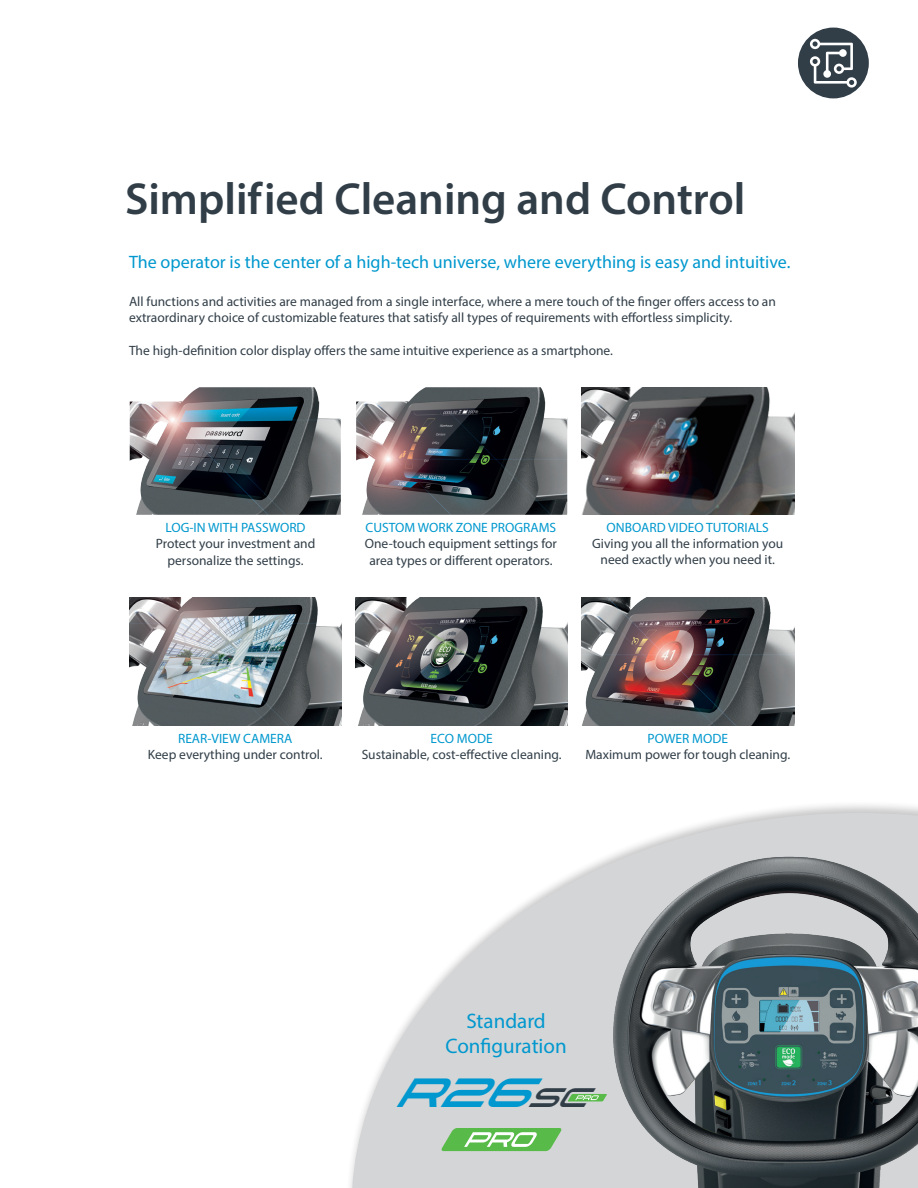
<style>
.page{position:relative;width:918px;height:1188px;background:#fff}
.page>*{position:absolute;margin:0;border:0;box-sizing:border-box;transform-origin:0 0}
.t1{font:600 45px "Myriad Pro";color:#313e48}
.t2{font:italic 40.8px "Tachyon";color:#0098ce}
.t3{font:21px "Myriad Pro";color:#0098ce}
.Testi_capitoli{font:18px "Myriad Pro";color:#0098ce}
.Testi_capitoli-2{font:13.5px/16.2px "Myriad Pro";color:#313e48;text-align:center}
.Testi_capitoli-3{font:13.5px "Myriad Pro";color:#0098ce}
.s1{font-size:26.85px;color:#313e48}
</style>
<div class="page">
<div style="left:798px;top:28px;width:71px;height:70px;background:#313e48;border-radius:50%"></div>
<svg style="left:810px;top:39px;width:47px;height:49px"></svg>
<img style="left:356px;top:387px;width:211px;height:128px">
<img style="left:129px;top:598px;width:213px;height:127px">
<img style="left:355px;top:598px;width:213px;height:127px">
<img style="left:130px;top:387px;width:211px;height:128px">
<img style="left:581px;top:598px;width:213px;height:127px">
<img style="left:581px;top:387px;width:213px;height:128px">
<div style="left:345px;top:801px;width:573px;height:387px;background:#231f20;opacity:.25"></div>
<svg style="left:351px;top:813px;width:567px;height:375px;fill:#d4d5d7"></svg>
<img style="left:569px;top:835px;width:349px;height:353px">
<svg style="left:568px;top:1094px;width:39px;height:7px"></svg>
<svg style="left:441px;top:1128px;width:121px;height:23px;background:#81c876"></svg>
<p class="t1" style="left:125px;top:170px;width:622px">Simplified Cleaning and Control</p>
<p class="Testi_capitoli" style="left:129px;top:251px;width:663px">The operator is the center of a high-tech universe, where everything is easy and intuitive.</p>
<p class="Testi_capitoli-2" style="left:129px;top:293px;width:648px;text-align:left">All functions and activities are managed from a single interface, where a mere touch of the finger offers access to an extraordinary choice of customizable features that satisfy all types of requirements with effortless simplicity.</p>
<p class="Testi_capitoli-2" style="left:129px;top:342px;width:486px">The high-definition color display offers the same intuitive experience as a smartphone.</p>
<p class="Testi_capitoli-3" style="left:166px;top:519px;width:142px">LOG-IN WITH PASSWORD</p>
<p class="Testi_capitoli-2" style="left:156px;top:536px;width:161px">Protect your investment and</p>
<p class="Testi_capitoli-2" style="left:168px;top:552px;width:138px">personalize the settings.</p>
<p class="Testi_capitoli-3" style="left:366px;top:519px;width:192px">CUSTOM WORK ZONE PROGRAMS</p>
<p class="Testi_capitoli-2" style="left:365px;top:536px;width:194px">One-touch equipment settings for area types or different operators.</p>
<p class="Testi_capitoli-3" style="left:607px;top:519px;width:164px">ONBOARD VIDEO TUTORIALS</p>
<p class="Testi_capitoli-2" style="left:592px;top:535px;width:193px">Giving you all the information you need exactly when you need it.</p>
<p class="Testi_capitoli-3" style="left:178px;top:730px;width:116px">REAR-VIEW CAMERA</p>
<p class="Testi_capitoli-2" style="left:148px;top:746px;width:176px">Keep everything under control.</p>
<p class="Testi_capitoli-3" style="left:431px;top:730px;width:64px">ECO MODE</p>
<p class="Testi_capitoli-2" style="left:362px;top:746px;width:202px">Sustainable, cost-effective cleaning.</p>
<p class="Testi_capitoli-3" style="left:648px;top:730px;width:82px">POWER MODE</p>
<p class="Testi_capitoli-2" style="left:585px;top:746px;width:206px">Maximum power for tough cleaning.</p>
<p class="t3" style="left:466px;top:1008px;width:81px">Standard</p>
<p class="t3" style="left:445px;top:1033px;width:123px">Configuration</p>
<h2 class="t2" style="left:397px;top:1067px;width:212px">R26<span class="s1">SC</span></h2>
</div>
